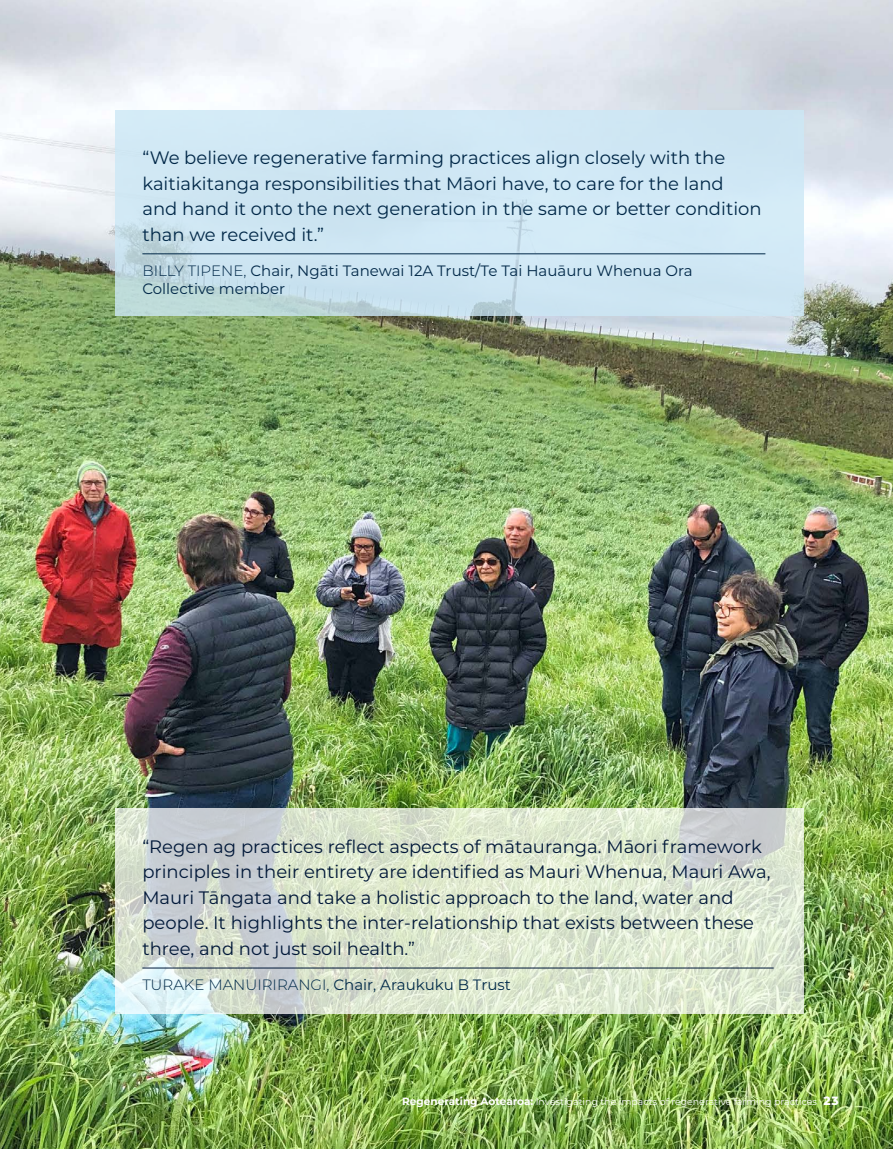
<style>
.page{position:relative;width:893px;height:1149px;background:#fff}
.page>*{position:absolute;margin:0;border:0;box-sizing:border-box;transform-origin:0 0}
.quote_pull_out_line{font:18px/25.5px "Montserrat";color:#001738}
.quote_pull_out_line-2{font:18px/25.5px "Montserrat";color:#002747}
.Project_start{font:15px/18px "Montserrat";color:#002747}
.Project_start-2{font:15px "Montserrat";color:#002948}
.t1{font:800 12px "Montserrat";color:#fff}
.t2{font:9.45px "Montserrat";color:#fff}
.s1{font-weight:300}
.s2{font-weight:700;font-size:10.5px}
</style>
<div class="page">
<img style="left:1px;top:0;width:892px;height:1148px">
<img style="left:0;top:0;width:1px;height:1148px">
<hr style="left:0;top:136px;width:1px;height:913px;background:#d4e5ed">
<div style="left:115px;top:111px;width:689px;height:205px;background:#cce8f6"></div>
<hr style="left:142px;top:253px;width:623px;height:1px;background:#002747">
<svg style="left:115px;top:808px;width:689px;height:205px;background:#d9e2d2"></svg>
<hr style="left:142px;top:967px;width:632px;height:1px;background:#001738">
<p class="quote_pull_out_line-2" style="left:142px;top:144px;width:621px">“We believe regenerative farming practices align closely with the kaitiakitanga responsibilities that Māori have, to care for the land and hand it onto the next generation in the same or better condition than we received it.”</p>
<p class="Project_start" style="left:142px;top:261px;width:552px"><span class="s1">BILLY TIPENE,</span> Chair, Ngāti Tanewai 12A Trust/Te Tai Hauāuru Whenua Ora<br>Collective member</p>
<p class="quote_pull_out_line" style="left:142px;top:832px;width:630px">“Regen ag practices reflect aspects of mātauranga. Māori framework principles in their entirety are identified as Mauri Whenua, Mauri Awa, Mauri Tāngata and take a holistic approach to the land, water and people. It highlights the inter-relationship that exists between these three, and not just soil health.”</p>
<p class="Project_start-2" style="left:142px;top:973px;width:370px"><span class="s1">TURAKE MANUIRIRANGI,</span> Chair, Araukuku B Trust</p>
<p class="t2" style="left:402px;top:1094px;width:417px"><span class="s2">Regenerating Aotearoa:</span> Investigating the impacts of regenerative farming practices</p>
<p class="t1" style="left:823px;top:1091px;width:17px">23</p>
</div>
